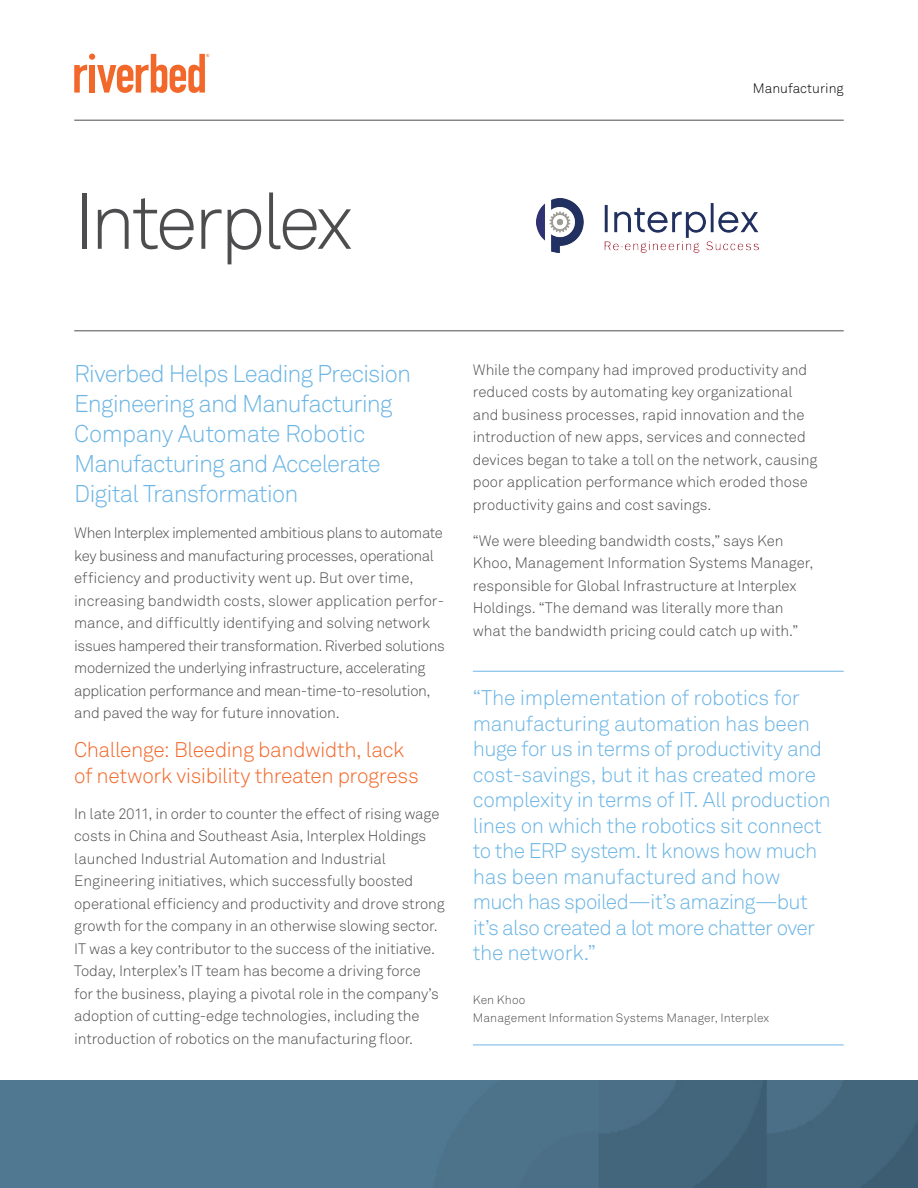
<style>
.page{position:relative;width:918px;height:1188px;background:#fff}
.page>*{position:absolute;margin:0;border:0;box-sizing:border-box;transform-origin:0 0}
.t1{font:300 78px "Akkurat Pro";letter-spacing:-.055em;color:#4d4d4f}
.t2{font:300 24px/30px "Akkurat Pro";letter-spacing:-.035em;color:#6cb5e4}
.t3{font:300 21px/25.5px "Akkurat Pro";letter-spacing:-.02em;color:#6cb5e4}
.t4{font:300 21px/25.5px "Akkurat Pro";letter-spacing:-.025em;color:#f2682a}
.t5{font:300 15px/22.5px "Akkurat Pro";letter-spacing:-.01em;color:#4d4d4f}
.t6{font:300 13.5px "Akkurat Pro";color:#000}
.t7{font:300 12px/18px "Akkurat Pro";letter-spacing:.01em;color:#4d4d4f}
</style>
<div class="page">
<hr style="left:74px;top:120px;width:770px;height:1px;background:#4d4d4f">
<img style="left:0;top:1080px;width:918px;height:108px">
<svg style="left:74px;top:54px;width:135px;height:39px"></svg>
<hr style="left:473px;top:671px;width:371px;height:1px;background:#6cb5e4">
<hr style="left:473px;top:1045px;width:371px;height:1px;background:#6cb5e4">
<hr style="left:74px;top:331px;width:770px;height:1px;background:#4d4d4f">
<img style="left:536px;top:198px;width:222px;height:55px">
<h1 class="t1" style="left:74px;top:175px;width:280px">Interplex</h1>
<p class="t6" style="left:753px;top:80px;width:92px">Manufacturing</p>
<h2 class="t2" style="left:74px;top:359px;width:338px">Riverbed Helps Leading Precision<br>Engineering and Manufacturing<br>Company Automate Robotic<br>Manufacturing and Accelerate<br>Digital Transformation</h2>
<p class="t5" style="left:74px;top:522px;width:372px">When Interplex implemented ambitious plans to automate key business and manufacturing processes, operational efficiency and productivity went up. But over time, increasing bandwidth costs, slower application perfor&shy;mance, and difficultly identifying and solving network issues hampered their transformation. Riverbed solutions modernized the underlying infrastructure, accelerating application performance and mean-time-to-resolution, and paved the way for future innovation.</p>
<h3 class="t4" style="left:74px;top:737px;width:346px">Challenge: Bleeding bandwidth, lack of network visibility threaten progress</h3>
<p class="t5" style="left:74px;top:802px;width:372px">In late 2011, in order to counter the effect of rising wage costs in China and Southeast Asia, Interplex Holdings launched Industrial Automation and Industrial Engineering initiatives, which successfully boosted operational efficiency and productivity and drove strong growth for the company in an otherwise slowing sector.<br>IT was a key contributor to the success of the initiative.<br>Today, Interplex’s IT team has become a driving force<br>for the business, playing a pivotal role in the company’s adoption of cutting-edge technologies, including the introduction of robotics on the manufacturing floor.</p>
<p class="t5" style="left:473px;top:358px;width:346px">While the company had improved productivity and reduced costs by automating key organizational and business processes, rapid innovation and the introduction of new apps, services and connected devices began to take a toll on the network, causing poor application performance which eroded those productivity gains and cost savings.</p>
<p class="t5" style="left:473px;top:529px;width:342px">“We were bleeding bandwidth costs,” says Ken Khoo, Management Information Systems Manager, responsible for Global Infrastructure at Interplex Holdings. “The demand was literally more than what the bandwidth pricing could catch up with.”</p>
<p class="t3" style="left:473px;top:685px;width:359px">“The implementation of robotics for manufacturing automation has been huge for us in terms of productivity and cost-savings, but it has created more complexity in terms of IT. All production lines on which the robotics sit connect to the ERP system. It knows how much has been manufactured and how much has spoiled—it’s amazing—but it’s also created a lot more chatter over the network.”</p>
<p class="t7" style="left:473px;top:991px;width:298px">Ken Khoo<br>Management Information Systems Manager, Interplex</p>
</div>
